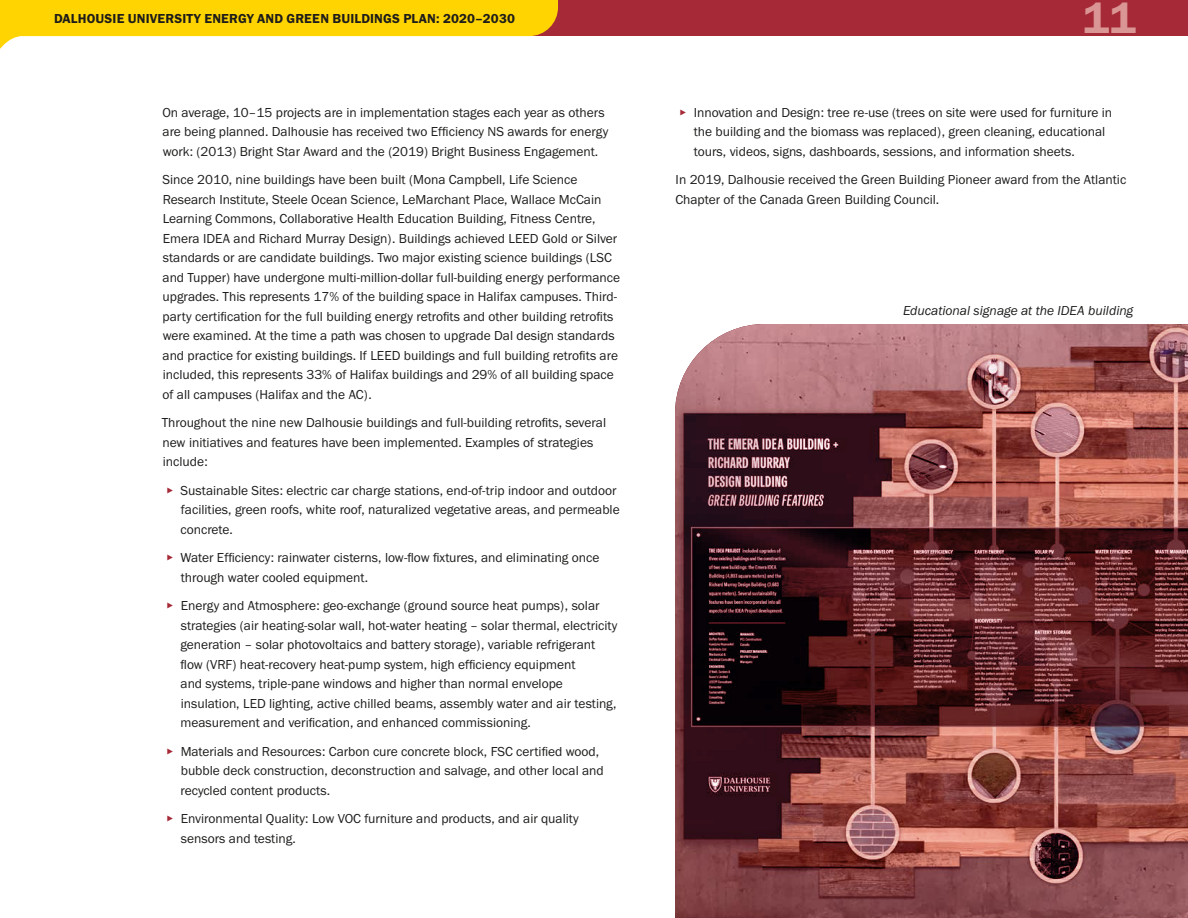
<style>
.page{position:relative;width:1188px;height:918px;background:#fff}
.page>*{position:absolute;margin:0;border:0;box-sizing:border-box;transform-origin:0 0}
.t1{font:45px "Franklin Gothic URW Dem";color:#da9694}
.t2{font:13.5px/19.5px "Franklin Gothic URW Boo";color:#1d1c1a}
.t3{font:13.5px "Franklin Gothic URW Dem";letter-spacing:.01em;color:#1d1c1a}
.t4{font:13.5px "Franklin Gothic URW Boo Ita";color:#1d1c1a}
.s1{font-family:"Franklin Gothic URW Dem";color:#a62937}
</style>
<div class="page">
<div style="left:0;top:0;width:1188px;height:36px;background:#a62937"></div>
<svg style="left:0;top:0;width:558px;height:49px"></svg>
<svg style="left:675px;top:324px;width:513px;height:594px;background:#7b4243"></svg>
<p class="t3" style="left:54px;top:10px;width:463px">DALHOUSIE UNIVERSITY ENERGY AND GREEN BUILDINGS PLAN: 2020–2030</p>
<h1 class="t1" style="left:1083px;top:-10px;width:55px">11</h1>
<p class="t2" style="left:162px;top:103px;width:448px">On average, 10–15 projects are in implementation stages each year as others are being planned. Dalhousie has received two Efficiency NS awards for energy work: (2013) Bright Star Award and the (2019) Bright Business Engagement.</p>
<p class="t2" style="left:162px;top:170px;width:459px">Since 2010, nine buildings have been built (Mona Campbell, Life Science Research Institute, Steele Ocean Science, LeMarchant Place, Wallace McCain Learning Commons, Collaborative Health Education Building, Fitness Centre, Emera IDEA and Richard Murray Design). Buildings achieved LEED Gold or Silver standards or are candidate buildings. Two major existing science buildings (LSC and Tupper) have undergone multi-million-dollar full-building energy performance upgrades. This represents 17% of the building space in Halifax campuses. Third&shy;party certification for the full building energy retrofits and other building retrofits were examined. At the time a path was chosen to upgrade Dal design standards and practice for existing buildings. If LEED buildings and full building retrofits are included, this represents 33% of Halifax buildings and 29% of all building space of all campuses (Halifax and the AC).</p>
<p class="t2" style="left:162px;top:413px;width:446px">Throughout the nine new Dalhousie buildings and full-building retrofits, several new initiatives and features have been implemented. Examples of strategies include:</p>
<p class="t2" style="left:180px;top:480px;width:441px;text-indent:-14px"><span class="s1">▸</span> Sustainable Sites: electric car charge stations, end-of-trip indoor and outdoor facilities, green roofs, white roof, naturalized vegetative areas, and permeable concrete.</p>
<p class="t2" style="left:181px;top:548px;width:420px;text-indent:-14px"><span class="s1">▸</span> Water Efficiency: rainwater cisterns, low-flow fixtures, and eliminating once through water cooled equipment.</p>
<p class="t2" style="left:180px;top:596px;width:439px;text-indent:-14px"><span class="s1">▸</span> Energy and Atmosphere: geo-exchange (ground source heat pumps), solar strategies (air heating-solar wall, hot-water heating – solar thermal, electricity generation – solar photovoltaics and battery storage), variable refrigerant flow (VRF) heat-recovery heat-pump system, high efficiency equipment<br>and systems, triple-pane windows and higher than normal envelope insulation, LED lighting, active chilled beams, assembly water and air testing, measurement and verification, and enhanced commissioning.</p>
<p class="t2" style="left:181px;top:741px;width:425px;text-indent:-14px"><span class="s1">▸</span> Materials and Resources: Carbon cure concrete block, FSC certified wood, bubble deck construction, deconstruction and salvage, and other local and recycled content products.</p>
<p class="t2" style="left:181px;top:809px;width:400px;text-indent:-14px"><span class="s1">▸</span> Environmental Quality: Low VOC furniture and products, and air quality sensors and testing.</p>
<p class="t2" style="left:694px;top:102px;width:420px;text-indent:-14px"><span class="s1">▸</span> Innovation and Design: tree re-use (trees on site were used for furniture in the building and the biomass was replaced), green cleaning, educational tours, videos, signs, dashboards, sessions, and information sheets.</p>
<p class="t2" style="left:675px;top:170px;width:452px">In 2019, Dalhousie received the Green Building Pioneer award from the Atlantic<br>Chapter of the Canada Green Building Council.</p>
<p class="t4" style="left:903px;top:302px;width:232px">Educational signage at the IDEA building</p>
</div>
